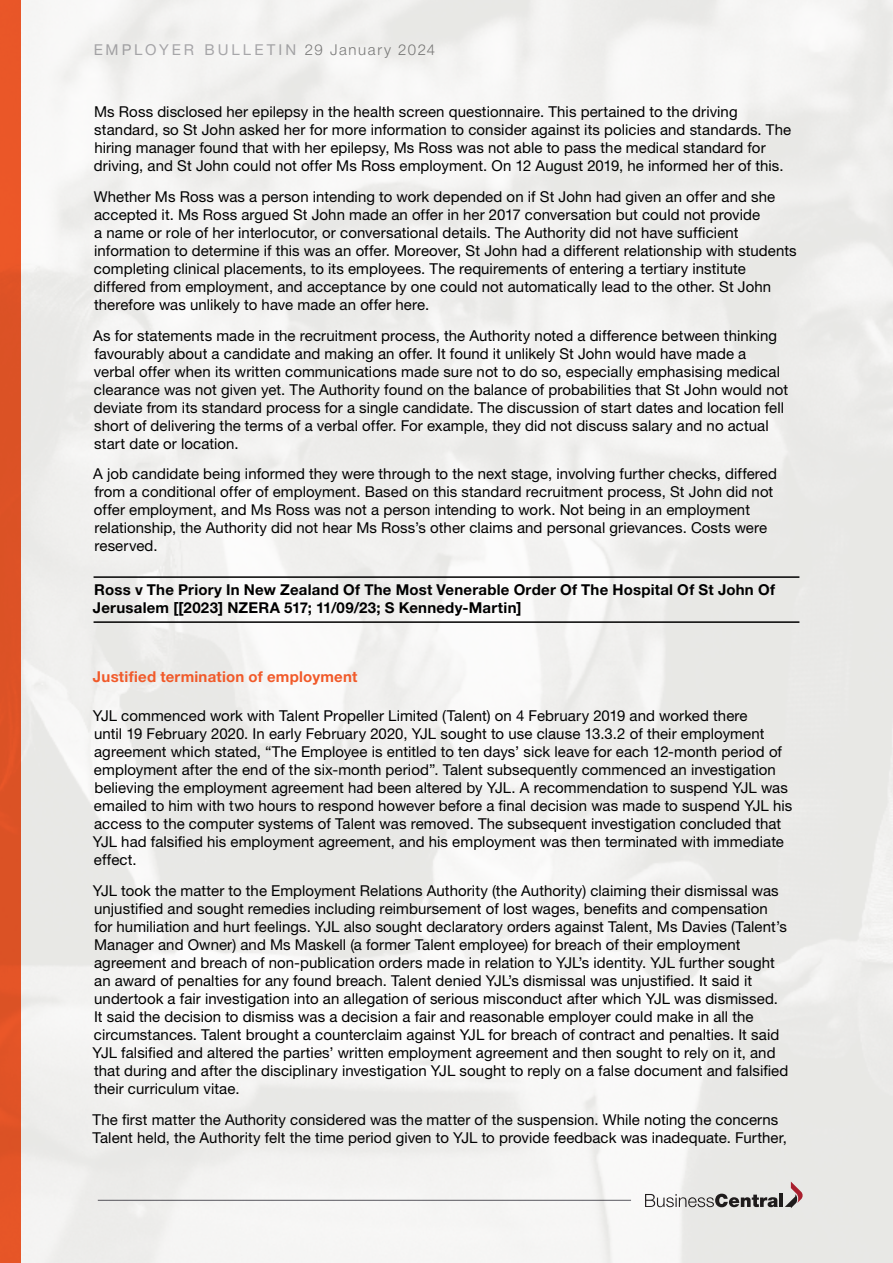
<style>
.page{position:relative;width:893px;height:1263px;background:#fff}
.page>*{position:absolute;margin:0;border:0;box-sizing:border-box;transform-origin:0 0}
.t1{font:15px/18px "Helvetica Neue LT Pro";letter-spacing:.005em;color:#000}
.t2{font:700 15px/18px "Helvetica Neue LT Pro";letter-spacing:.015em;color:#000}
.t3{font:700 15px "Helvetica Neue LT Pro";letter-spacing:.015em;color:#f15a2a}
.t4{font:15px "Helvetica Neue LT Pro";letter-spacing:.2em;color:#5c5b63}
.s1{font-weight:300;color:#000}
</style>
<div class="page">
<img style="left:0;top:0;width:893px;height:1263px">
<hr style="left:94px;top:576px;width:705px;height:2px;background:#000">
<hr style="left:94px;top:621px;width:705px;height:2px;background:#000">
<p class="t4" style="left:94px;top:41px;width:343px">EMPLOYER BULLETIN <span class="s1">29 January 2024</span></p>
<p class="t1" style="left:94px;top:102px;width:699px">Ms Ross disclosed her epilepsy in the health screen questionnaire. This pertained to the driving standard, so St John asked her for more information to consider against its policies and standards. The hiring manager found that with her epilepsy, Ms Ross was not able to pass the medical standard for driving, and St John could not offer Ms Ross employment. On 12 August 2019, he informed her of this.</p>
<p class="t1" style="left:94px;top:187px;width:704px">Whether Ms Ross was a person intending to work depended on if St John had given an offer and she accepted it. Ms Ross argued St John made an offer in her 2017 conversation but could not provide<br>a name or role of her interlocutor, or conversational details. The Authority did not have sufficient information to determine if this was an offer. Moreover, St John had a different relationship with students completing clinical placements, to its employees. The requirements of entering a tertiary institute differed from employment, and acceptance by one could not automatically lead to the other. St John therefore was unlikely to have made an offer here.</p>
<p class="t1" style="left:93px;top:326px;width:696px">As for statements made in the recruitment process, the Authority noted a difference between thinking favourably about a candidate and making an offer. It found it unlikely St John would have made a verbal offer when its written communications made sure not to do so, especially emphasising medical clearance was not given yet. The Authority found on the balance of probabilities that St John would not deviate from its standard process for a single candidate. The discussion of start dates and location fell short of delivering the terms of a verbal offer. For example, they did not discuss salary and no actual start date or location.</p>
<p class="t1" style="left:93px;top:465px;width:685px">A job candidate being informed they were through to the next stage, involving further checks, differed from a conditional offer of employment. Based on this standard recruitment process, St John did not offer employment, and Ms Ross was not a person intending to work. Not being in an employment relationship, the Authority did not hear Ms Ross’s other claims and personal grievances. Costs were reserved.</p>
<p class="t2" style="left:93px;top:580px;width:684px">Ross v The Priory In New Zealand Of The Most Venerable Order Of The Hospital Of St John Of<br>Jerusalem [[2023] NZERA 517; 11/09/23; S Kennedy-Martin]</p>
<p class="t3" style="left:93px;top:667px;width:266px">Justified termination of employment</p>
<p class="t1" style="left:93px;top:707px;width:701px">YJL commenced work with Talent Propeller Limited (Talent) on 4 February 2019 and worked there<br>until 19 February 2020. In early February 2020, YJL sought to use clause 13.3.2 of their employment agreement which stated, “The Employee is entitled to ten days’ sick leave for each 12-month period of employment after the end of the six-month period”. Talent subsequently commenced an investigation believing the employment agreement had been altered by YJL. A recommendation to suspend YJL was emailed to him with two hours to respond however before a final decision was made to suspend YJL his access to the computer systems of Talent was removed. The subsequent investigation concluded that YJL had falsified his employment agreement, and his employment was then terminated with immediate effect.</p>
<p class="t1" style="left:93px;top:881px;width:697px">YJL took the matter to the Employment Relations Authority (the Authority) claiming their dismissal was unjustified and sought remedies including reimbursement of lost wages, benefits and compensation<br>for humiliation and hurt feelings. YJL also sought declaratory orders against Talent, Ms Davies (Talent’s Manager and Owner) and Ms Maskell (a former Talent employee) for breach of their employment agreement and breach of non-publication orders made in relation to YJL’s identity. YJL further sought an award of penalties for any found breach. Talent denied YJL’s dismissal was unjustified. It said it undertook a fair investigation into an allegation of serious misconduct after which YJL was dismissed.<br>It said the decision to dismiss was a decision a fair and reasonable employer could make in all the circumstances. Talent brought a counterclaim against YJL for breach of contract and penalties. It said YJL falsified and altered the parties’ written employment agreement and then sought to rely on it, and that during and after the disciplinary investigation YJL sought to reply on a false document and falsified their curriculum vitae.</p>
<p class="t1" style="left:93px;top:1110px;width:696px">The first matter the Authority considered was the matter of the suspension. While noting the concerns<br>Talent held, the Authority felt the time period given to YJL to provide feedback was inadequate. Further,</p>
</div>
